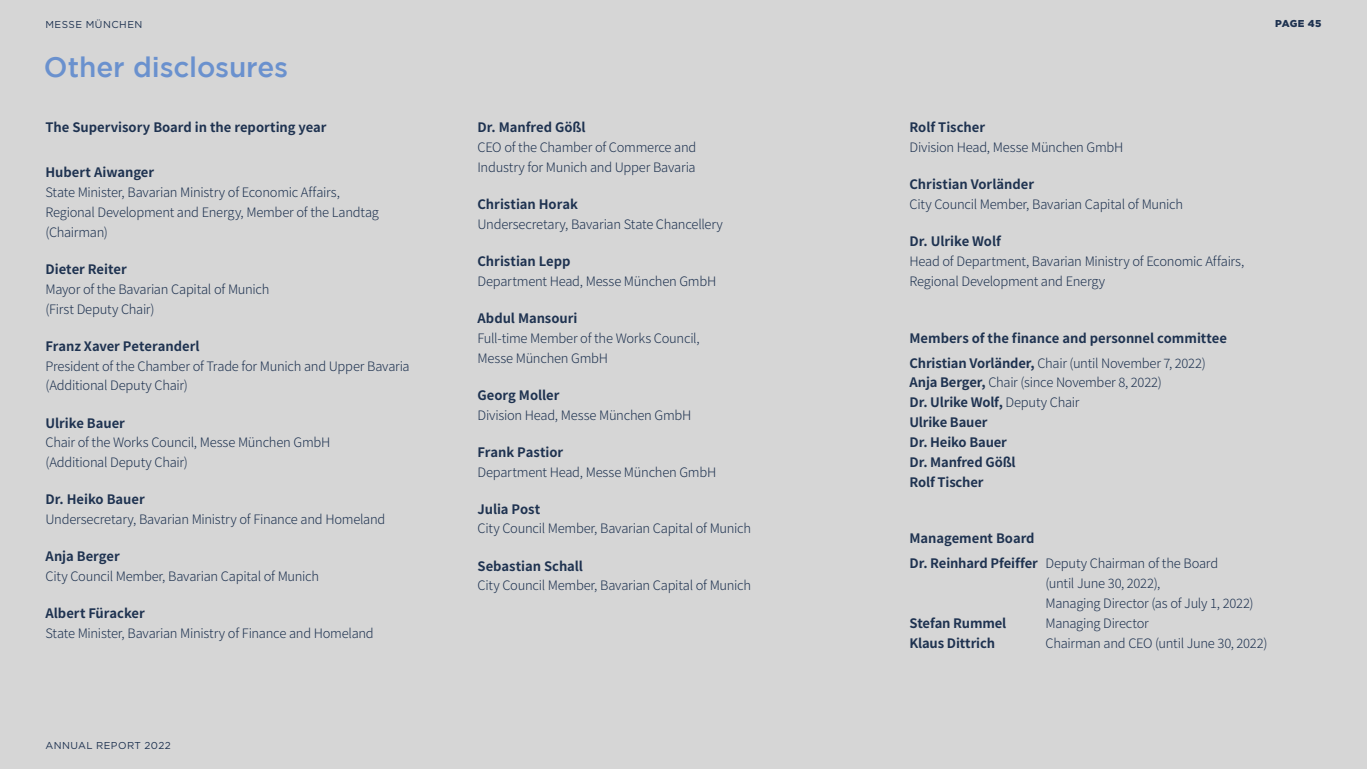
<style>
.page{position:relative;width:1367px;height:769px;background:#fff}
.page>*{position:absolute;margin:0;border:0;box-sizing:border-box;transform-origin:0 0}
.t1{font:500 28px "Gotham";letter-spacing:-.005em;color:#6a91ce}
.t2{font:300 13px/19.8px "Noto Sans TC";letter-spacing:-.02em;color:#1e3250}
.t3{font:700 13px/19.8px "Noto Sans TC";letter-spacing:-.005em;color:#1e3250}
.t4{font:10px "Gotham";letter-spacing:.045em;color:#1e3250}
.t5{font:900 10px "Gotham";letter-spacing:.025em;color:#1e3250}
.s1{font-weight:300}
</style>
<div class="page">
<div style="left:0;top:0;width:1366px;height:768px;background:#d6d6d6"></div>
<p class="t4" style="left:45px;top:18px;width:98px">MESSE MÜNCHEN</p>
<h1 class="t1" style="left:44px;top:51px;width:246px">Other disclosures</h1>
<p class="t3" style="left:46px;top:118px;width:282px">The Supervisory Board in the reporting year</p>
<p class="t3" style="left:46px;top:163px;width:110px">Hubert Aiwanger</p>
<p class="t2" style="left:46px;top:183px;width:335px">State Minister, Bavarian Ministry of Economic Affairs,<br>Regional Development and Energy, Member of the Landtag (Chairman)</p>
<p class="t3" style="left:46px;top:259px;width:83px">Dieter Reiter</p>
<p class="t2" style="left:46px;top:279px;width:225px">Mayor of the Bavarian Capital of Munich (First Deputy Chair)</p>
<p class="t3" style="left:46px;top:336px;width:155px">Franz Xaver Peteranderl</p>
<p class="t2" style="left:46px;top:356px;width:366px">President of the Chamber of Trade for Munich and Upper Bavaria (Additional Deputy Chair)</p>
<p class="t3" style="left:46px;top:413px;width:81px">Ulrike Bauer</p>
<p class="t2" style="left:46px;top:433px;width:286px">Chair of the Works Council, Messe München GmbH (Additional Deputy Chair)</p>
<p class="t3" style="left:46px;top:489px;width:101px">Dr. Heiko Bauer</p>
<p class="t2" style="left:46px;top:509px;width:341px">Undersecretary, Bavarian Ministry of Finance and Homeland</p>
<p class="t3" style="left:46px;top:546px;width:76px">Anja Berger</p>
<p class="t2" style="left:46px;top:566px;width:275px">City Council Member, Bavarian Capital of Munich</p>
<p class="t3" style="left:46px;top:603px;width:101px">Albert Füracker</p>
<p class="t2" style="left:46px;top:623px;width:330px">State Minister, Bavarian Ministry of Finance and Homeland</p>
<p class="t4" style="left:45px;top:738px;width:127px">ANNUAL REPORT 2022</p>
<p class="t3" style="left:477px;top:118px;width:110px">Dr. Manfred Gößl</p>
<p class="t2" style="left:477px;top:138px;width:220px">CEO of the Chamber of Commerce and<br>Industry for Munich and Upper Bavaria</p>
<p class="t3" style="left:477px;top:195px;width:102px">Christian Horak</p>
<p class="t2" style="left:477px;top:214px;width:247px">Undersecretary, Bavarian State Chancellery</p>
<p class="t3" style="left:477px;top:251px;width:95px">Christian Lepp</p>
<p class="t2" style="left:477px;top:271px;width:240px">Department Head, Messe München GmbH</p>
<p class="t3" style="left:477px;top:308px;width:101px">Abdul Mansouri</p>
<p class="t2" style="left:477px;top:328px;width:224px">Full-time Member of the Works Council,<br>Messe München GmbH</p>
<p class="t3" style="left:477px;top:385px;width:83px">Georg Moller</p>
<p class="t2" style="left:477px;top:405px;width:215px">Division Head, Messe München GmbH</p>
<p class="t3" style="left:477px;top:442px;width:87px">Frank Pastior</p>
<p class="t2" style="left:477px;top:462px;width:240px">Department Head, Messe München GmbH</p>
<p class="t3" style="left:477px;top:499px;width:64px">Julia Post</p>
<p class="t2" style="left:477px;top:519px;width:275px">City Council Member, Bavarian Capital of Munich</p>
<p class="t3" style="left:477px;top:556px;width:107px">Sebastian Schall</p>
<p class="t2" style="left:477px;top:575px;width:275px">City Council Member, Bavarian Capital of Munich</p>
<p class="t5" style="left:1274px;top:18px;width:48px">PAGE 45</p>
<p class="t3" style="left:909px;top:118px;width:77px">Rolf Tischer</p>
<p class="t2" style="left:909px;top:138px;width:215px">Division Head, Messe München GmbH</p>
<p class="t3" style="left:909px;top:175px;width:126px">Christian Vorländer</p>
<p class="t2" style="left:909px;top:195px;width:275px">City Council Member, Bavarian Capital of Munich</p>
<p class="t3" style="left:909px;top:232px;width:93px">Dr. Ulrike Wolf</p>
<p class="t2" style="left:909px;top:251px;width:336px">Head of Department, Bavarian Ministry of Economic Affairs,<br>Regional Development and Energy</p>
<p class="t3" style="left:909px;top:325px;width:319px;line-height:24.8px">Members of the finance and personnel committee<br>Christian Vorländer, <span class="s1">Chair (until November 7, 2022)</span></p>
<p class="t3" style="left:909px;top:373px;width:254px">Anja Berger, <span class="s1">Chair (since November 8, 2022)<br></span>Dr. Ulrike Wolf, <span class="s1">Deputy Chair<br></span>Ulrike Bauer<br>Dr. Heiko Bauer<br>Dr. Manfred Gößl<br>Rolf Tischer</p>
<p class="t3" style="left:909px;top:526px;width:310px;line-height:24.8px">Management Board<br>Dr. Reinhard Pfeiffer <span class="s1">Deputy Chairman of the Board</span></p>
<p class="t2" style="left:1045px;top:573px;width:210px">(until June 30, 2022),<br>Managing Director (as of July 1, 2022)</p>
<p class="t3" style="left:909px;top:613px;width:98px">Stefan Rummel</p>
<p class="t2" style="left:1045px;top:613px;width:105px">Managing Director</p>
<p class="t3" style="left:909px;top:633px;width:87px">Klaus Dittrich</p>
<p class="t2" style="left:1045px;top:633px;width:223px">Chairman and CEO (until June 30, 2022)</p>
</div>
